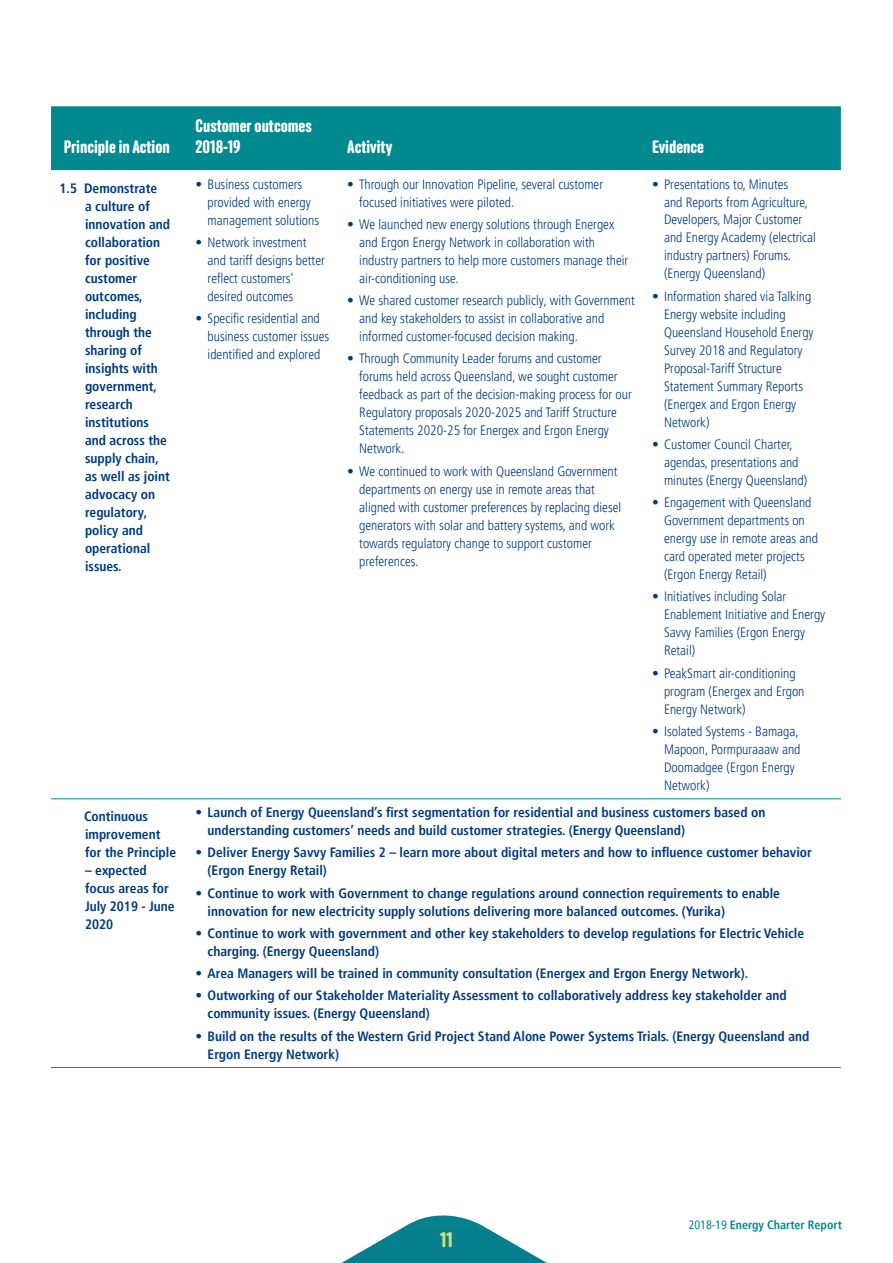
<style>
.page{position:relative;width:893px;height:1263px;background:#fff}
.page>*{position:absolute;margin:0;border:0;box-sizing:border-box;transform-origin:0 0}
.t1{font:600 21px "Anchor";color:#d2e17d}
.t2{font:600 18px/21px "Anchor";color:#fff}
.t3{font:300 condensed 13.5px/18px "Frutiger LT Pro";color:#013b7d}
.t4{font:700 condensed 13.5px/18px "Frutiger LT Pro";color:#013b7d}
.t5{font:700 condensed 12px "Frutiger LT Pro";color:#008a90}
.s1{font-weight:400}
</style>
<div class="page">
<svg style="left:341px;top:1215px;width:206px;height:48px"></svg>
<div style="left:51px;top:106px;width:790px;height:64px;background:#008a90"></div>
<hr style="left:51px;top:798px;width:136px;height:1px;background:#008a90">
<hr style="left:187px;top:798px;width:152px;height:1px;background:#008a90">
<hr style="left:339px;top:798px;width:304px;height:1px;background:#008a90">
<hr style="left:643px;top:798px;width:198px;height:1px;background:#008a90">
<hr style="left:51px;top:1067px;width:136px;height:1px;background:#008a90">
<hr style="left:187px;top:1067px;width:152px;height:1px;background:#008a90">
<hr style="left:339px;top:1067px;width:304px;height:1px;background:#008a90">
<hr style="left:643px;top:1067px;width:198px;height:1px;background:#008a90">
<h2 class="t2" style="left:64px;top:136px;width:108px">Principle in Action</h2>
<h2 class="t2" style="left:196px;top:115px;width:118px">Customer outcomes<br>2018-19</h2>
<p class="t4" style="left:85px;top:179px;width:87px;text-indent:-26px">1.5 Demonstrate<br>a culture of innovation and collaboration for positive customer outcomes, including through the sharing of insights with government, research institutions and across the supply chain, as well as joint advocacy on regulatory, policy and operational issues.</p>
<p class="t3" style="left:208px;top:175px;width:113px;text-indent:-12px">• Business customers provided with energy management solutions</p>
<p class="t3" style="left:208px;top:233px;width:119px;text-indent:-12px">• Network investment and tariff designs better reflect customers’ desired outcomes</p>
<p class="t3" style="left:208px;top:310px;width:123px;text-indent:-12px">• Specific residential and business customer issues identified and explored</p>
<h2 class="t2" style="left:347px;top:136px;width:46px">Activity</h2>
<h2 class="t2" style="left:652px;top:136px;width:54px">Evidence</h2>
<p class="t3" style="left:359px;top:175px;width:245px;text-indent:-12px">• Through our Innovation Pipeline, several customer focused initiatives were piloted.</p>
<p class="t3" style="left:359px;top:215px;width:271px;text-indent:-12px">• We launched new energy solutions through Energex and Ergon Energy Network in collaboration with industry partners to help more customers manage their air-conditioning use.</p>
<p class="t3" style="left:359px;top:292px;width:277px;text-indent:-12px">• We shared customer research publicly, with Government and key stakeholders to assist in collaborative and informed customer-focused decision making.</p>
<p class="t3" style="left:359px;top:350px;width:274px;text-indent:-12px">• Through Community Leader forums and customer forums held across Queensland, we sought customer feedback as part of the decision-making process for our Regulatory proposals 2020-2025 and Tariff Structure Statements 2020-25 for Energex and Ergon Energy Network.</p>
<p class="t3" style="left:359px;top:462px;width:263px;text-indent:-12px">• We continued to work with Queensland Government departments on energy use in remote areas that aligned with customer preferences by replacing diesel generators with solar and battery systems, and work towards regulatory change to support customer preferences.</p>
<p class="t3" style="left:664px;top:175px;width:153px;text-indent:-12px">• Presentations to, Minutes<br>and Reports from Agriculture,<br>Developers, Major Customer and Energy Academy (electrical industry partners) Forums. (Energy Queensland)</p>
<p class="t3" style="left:664px;top:287px;width:151px;text-indent:-12px">• Information shared via Talking<br>Energy website including<br>Queensland Household Energy<br>Survey 2018 and Regulatory<br>Proposal-Tariff Structure<br>Statement Summary Reports (Energex and Ergon Energy<br>Network)</p>
<p class="t3" style="left:664px;top:435px;width:145px;text-indent:-12px">• Customer Council Charter, agendas, presentations and minutes (Energy Queensland)</p>
<p class="t3" style="left:664px;top:494px;width:155px;text-indent:-12px">• Engagement with Queensland<br>Government departments on energy use in remote areas and card operated meter projects (Ergon Energy Retail)</p>
<p class="t3" style="left:664px;top:588px;width:163px;text-indent:-12px">• Initiatives including Solar<br>Enablement Initiative and Energy<br>Savvy Families (Ergon Energy<br>Retail)</p>
<p class="t3" style="left:664px;top:664px;width:142px;text-indent:-12px">• PeakSmart air-conditioning program (Energex and Ergon<br>Energy Network)</p>
<p class="t3" style="left:664px;top:722px;width:138px;text-indent:-12px">• Isolated Systems - Bamaga,<br>Mapoon, Pormpuraaaw and<br>Doomadgee (Ergon Energy<br>Network)</p>
<p class="t4" style="left:84px;top:808px;width:94px">Continuous improvement for the Principle</p>
<p class="t4" style="left:85px;top:862px;width:91px">– expected focus areas for<br>July 2019 - June<br>2020</p>
<p class="t4" style="left:208px;top:803px;width:559px;text-indent:-12px">• Launch of Energy Queensland’s first segmentation for residential and business customers based on understanding customers’ needs and build customer strategies. (Energy Queensland)</p>
<p class="t4" style="left:208px;top:844px;width:606px;text-indent:-12px">• Deliver Energy Savvy Families 2 – learn more about digital meters and how to influence customer behavior (Ergon Energy Retail)</p>
<p class="t4" style="left:208px;top:884px;width:574px;text-indent:-12px">• Continue to work with Government to change regulations around connection requirements to enable innovation for new electricity supply solutions delivering more balanced outcomes. (Yurika)</p>
<p class="t4" style="left:208px;top:924px;width:598px;text-indent:-12px">• Continue to work with government and other key stakeholders to develop regulations for Electric Vehicle charging. (Energy Queensland)</p>
<p class="t4" style="left:196px;top:964px;width:554px">• Area Managers will be trained in community consultation (Energex and Ergon Energy Network).</p>
<p class="t4" style="left:208px;top:987px;width:581px;text-indent:-12px">• Outworking of our Stakeholder Materiality Assessment to collaboratively address key stakeholder and community issues. (Energy Queensland)</p>
<p class="t4" style="left:208px;top:1027px;width:603px;text-indent:-12px">• Build on the results of the Western Grid Project Stand Alone Power Systems Trials. (Energy Queensland and<br>Ergon Energy Network)</p>
<h1 class="t1" style="left:440px;top:1227px;width:14px">11</h1>
<p class="t5" style="left:689px;top:1218px;width:155px"><span class="s1">2018-19</span> Energy Charter Report</p>
</div>
